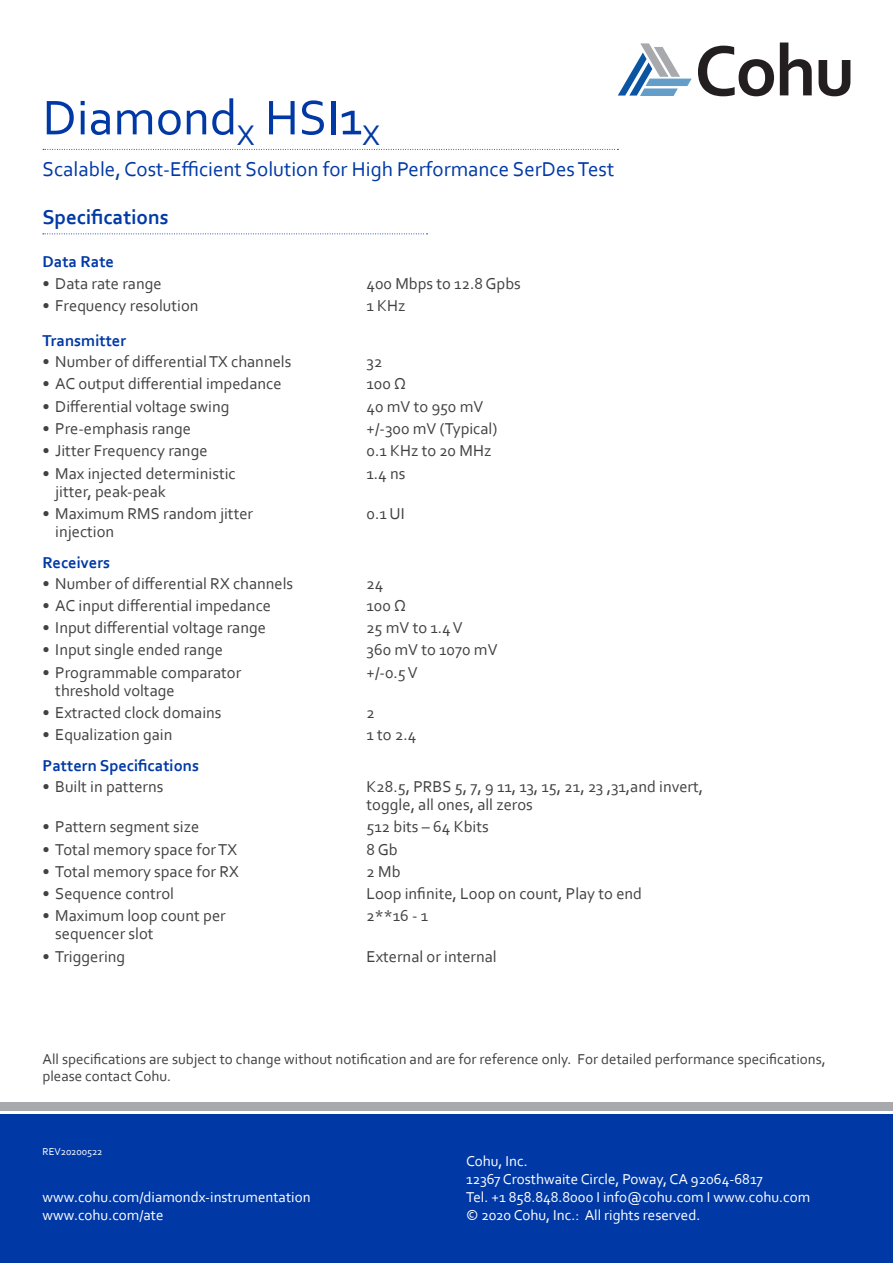
<style>
.page{position:relative;width:893px;height:1263px;background:#fff}
.page>*{position:absolute;margin:0;border:0;box-sizing:border-box;transform-origin:0 0}
.t1{font:51px "Corbel";color:#0039a6}
.t2{font:21px "Corbel";color:#0039a6}
.Specs_title_pg2{font:700 21px "Corbel";color:#0039a6}
.t3{font:16.5px/18px "Corbel";color:#414042}
.Specs_title_pg2-2{font:700 16.5px "Corbel";color:#0039a6}
.t4{font:15px "Corbel";color:#fff}
.t5{font:15px/16.5px "Corbel";color:#414042}
.t6{font:10.5px "Corbel";color:#fff}
</style>
<div class="page">
<svg style="left:618px;top:43px;width:73px;height:53px"></svg>
<svg style="left:698px;top:46px;width:76px;height:50px"></svg>
<svg style="left:780px;top:43px;width:32px;height:52px"></svg>
<svg style="left:819px;top:60px;width:31px;height:36px"></svg>
<svg style="left:43px;top:149px;width:575px;height:1px"></svg>
<div style="left:0;top:1114px;width:893px;height:149px;background:#0039a6"></div>
<div style="left:0;top:1103px;width:893px;height:8px;background:#a7a9ac"></div>
<svg style="left:43px;top:233px;width:385px;height:1px"></svg>
<h1 class="t1" style="left:43px;top:86px;width:339px">Diamond<sub>X</sub> HSI1<sub>X</sub></h1>
<p class="t2" style="left:43px;top:156px;width:573px">Scalable, Cost-Efficient Solution for High Performance SerDes Test</p>
<p class="Specs_title_pg2" style="left:43px;top:204px;width:128px">Specifications</p>
<p class="Specs_title_pg2-2" style="left:43px;top:252px;width:73px">Data Rate</p>
<p class="t3" style="left:43px;top:274px;width:121px">• Data rate range</p>
<p class="t3" style="left:367px;top:274px;width:156px">400 Mbps to 12.8 Gpbs</p>
<p class="t3" style="left:43px;top:296px;width:157px">• Frequency resolution</p>
<p class="t3" style="left:367px;top:296px;width:41px">1 KHz</p>
<p class="Specs_title_pg2-2" style="left:43px;top:330px;width:85px">Transmitter</p>
<p class="t3" style="left:43px;top:352px;width:250px">• Number of differential TX channels</p>
<p class="t3" style="left:367px;top:352px;width:17px">32</p>
<p class="t3" style="left:43px;top:375px;width:241px">• AC output differential impedance</p>
<p class="t3" style="left:367px;top:375px;width:41px">100 Ω</p>
<p class="t3" style="left:43px;top:397px;width:189px">• Differential voltage swing</p>
<p class="t3" style="left:367px;top:397px;width:118px">40 mV to 950 mV</p>
<p class="t3" style="left:43px;top:419px;width:150px">• Pre-emphasis range</p>
<p class="t3" style="left:367px;top:419px;width:132px">+/-300 mV (Typical)</p>
<p class="t3" style="left:43px;top:441px;width:167px">• Jitter Frequency range</p>
<p class="t3" style="left:367px;top:441px;width:126px">0.1 KHz to 20 MHz</p>
<p class="t3" style="left:43px;top:464px;width:195px">• Max injected deterministic</p>
<p class="t3" style="left:367px;top:464px;width:40px">1.4 ns</p>
<p class="t3" style="left:55px;top:482px;width:112px">jitter, peak-peak</p>
<p class="t3" style="left:43px;top:504px;width:212px">• Maximum RMS random jitter</p>
<p class="t3" style="left:367px;top:504px;width:40px">0.1 UI</p>
<p class="t3" style="left:55px;top:522px;width:60px">injection</p>
<p class="Specs_title_pg2-2" style="left:43px;top:552px;width:69px">Receivers</p>
<p class="t3" style="left:43px;top:574px;width:252px">• Number of differential RX channels</p>
<p class="t3" style="left:367px;top:574px;width:18px">24</p>
<p class="t3" style="left:43px;top:596px;width:230px">• AC input differential impedance</p>
<p class="t3" style="left:367px;top:596px;width:41px">100 Ω</p>
<p class="t3" style="left:43px;top:618px;width:225px">• Input differential voltage range</p>
<p class="t3" style="left:367px;top:618px;width:98px">25 mV to 1.4 V</p>
<p class="t3" style="left:43px;top:641px;width:182px">• Input single ended range</p>
<p class="t3" style="left:367px;top:641px;width:133px">360 mV to 1070 mV</p>
<p class="t3" style="left:43px;top:663px;width:200px">• Programmable comparator</p>
<p class="t3" style="left:367px;top:663px;width:53px">+/-0.5 V</p>
<p class="t3" style="left:55px;top:681px;width:121px">threshold voltage</p>
<p class="t3" style="left:43px;top:703px;width:181px">• Extracted clock domains</p>
<p class="t3" style="left:367px;top:703px;width:10px">2</p>
<p class="t3" style="left:43px;top:725px;width:131px">• Equalization gain</p>
<p class="t3" style="left:367px;top:725px;width:51px">1 to 2.4</p>
<p class="Specs_title_pg2-2" style="left:43px;top:755px;width:158px">Pattern Specifications</p>
<p class="t3" style="left:43px;top:777px;width:122px">• Built in patterns</p>
<p class="t3" style="left:367px;top:777px;width:338px">K28.5, PRBS 5, 7, 9 11, 13, 15, 21, 23 ,31,and invert, toggle, all ones, all zeros</p>
<p class="t3" style="left:43px;top:817px;width:158px">• Pattern segment size</p>
<p class="t3" style="left:367px;top:817px;width:124px">512 bits – 64 Kbits</p>
<p class="t3" style="left:43px;top:840px;width:196px">• Total memory space for TX</p>
<p class="t3" style="left:367px;top:840px;width:33px">8 Gb</p>
<p class="t3" style="left:43px;top:862px;width:198px">• Total memory space for RX</p>
<p class="t3" style="left:367px;top:862px;width:36px">2 Mb</p>
<p class="t3" style="left:43px;top:884px;width:133px">• Sequence control</p>
<p class="t3" style="left:367px;top:884px;width:277px">Loop infinite, Loop on count, Play to end</p>
<p class="t3" style="left:43px;top:906px;width:185px">• Maximum loop count per</p>
<p class="t3" style="left:367px;top:906px;width:63px">2**16 - 1</p>
<p class="t3" style="left:55px;top:924px;width:100px">sequencer slot</p>
<p class="t3" style="left:43px;top:947px;width:84px">• Triggering</p>
<p class="t3" style="left:367px;top:947px;width:132px">External or internal</p>
<p class="t5" style="left:43px;top:1050px;width:785px">All specifications are subject to change without notification and are for reference only. For detailed performance specifications, please contact Cohu.</p>
<p class="t6" style="left:43px;top:1145px;width:61px">REV20200522</p>
<p class="t4" style="left:43px;top:1188px;width:270px">www.cohu.com/diamondx-instrumentation</p>
<p class="t4" style="left:43px;top:1206px;width:122px">www.cohu.com/ate</p>
<p class="t4" style="left:466px;top:1152px;width:63px">Cohu, Inc.</p>
<p class="t4" style="left:466px;top:1170px;width:298px">12367 Crosthwaite Circle, Poway, CA 92064‐6817</p>
<p class="t4" style="left:466px;top:1188px;width:346px">Tel. +1 858.848.8000 I info@cohu.com I www.cohu.com</p>
<p class="t4" style="left:466px;top:1206px;width:236px">© 2020 Cohu, Inc.: All rights reserved.</p>
</div>
